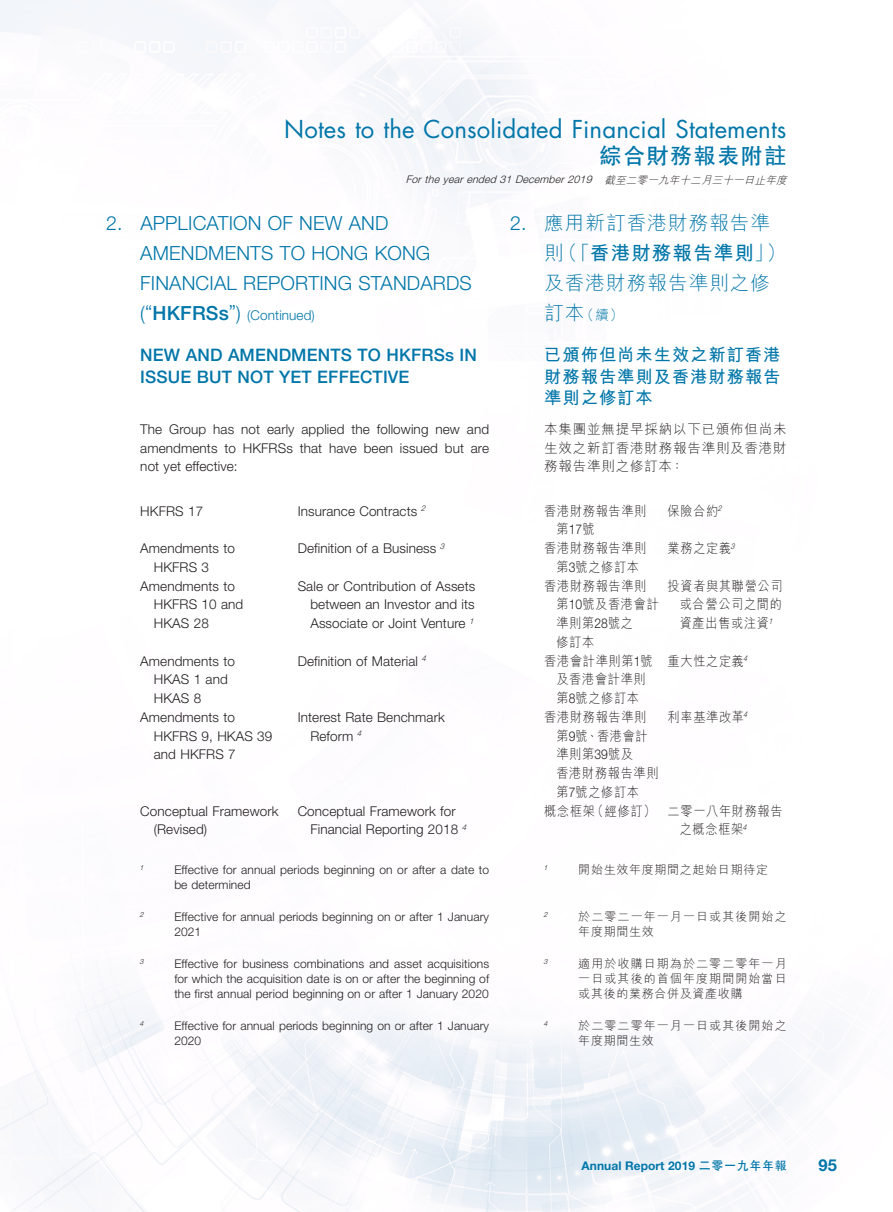
<style>
.page{position:relative;width:893px;height:1212px;background:#fff}
.page>*{position:absolute;margin:0;border:0;box-sizing:border-box;transform-origin:0 0}
.t1{font:24px "Futura Std";letter-spacing:.005em;color:#0076a9}
.t2{font:700 22.5px "C Hei 2 HK";letter-spacing:.045em;color:#0076a9}
.t3{font:300 19.5px/30px "Helvetica Neue LT Std";letter-spacing:.01em;color:#0076a9}
.t4{font:300 19.5px/30px "M Hei HK";letter-spacing:.06em;color:#0076a9}
.t5{font:500 17.25px/21.8px "Helvetica Neue LT Std";letter-spacing:.01em;color:#0076a9}
.t6{font:700 17.25px/21.8px "M Hei HK";letter-spacing:.06em;color:#0076a9;text-align:justify}
.t7{font:700 16.5px "Helvetica Neue LT Std";color:#0076a9}
.t8{font:300 13.5px/18.8px "Helvetica Neue LT Std";letter-spacing:.01em;color:#231f20}
.t9{font:300 13.5px/18.8px "M Hei HK";letter-spacing:.06em;color:#231f20;scale:.9 1}
.t10{font:300 13.5px/18.8px "M Hei HK";letter-spacing:.06em;color:#231f20;text-align:justify}
.t11{font:300 13.5px "Helvetica Neue LT Std";letter-spacing:.01em;color:#0076a9}
.t12{font:300 13.5px "M Hei HK";color:#0076a9}
.t13{font:300 12px/15px "Helvetica Neue LT Std";letter-spacing:.01em;color:#231f20}
.t14{font:300 12px/15px "M Hei HK";letter-spacing:.09em;color:#231f20}
.t15{font:700 12px "Helvetica Neue LT Std";letter-spacing:.005em;color:#0076a9}
.t16{font:300 12px "M Hei HK";letter-spacing:.06em;color:#231f20}
.t17{font:italic 300 10.5px "Helvetica Neue LT Std";color:#231f20}
.t18{font:italic 300 7.05px "Helvetica Neue LT Std";color:#231f20}
.s1{font-family:"M Hei HK"}
.s2{font-size:19.5px}
.s3{font-weight:500;font-size:19.5px}
.s4{font-family:"Helvetica Neue LT Std"}
.s5{font-weight:700}
.s6{font-family:"C Hei 2 HK"}
</style>
<div class="page">
<img style="left:0;top:0;width:836px;height:1212px">
<h1 class="t1" style="left:284px;top:114px;width:504px">Notes to the Consolidated Financial Statements</h1>
<h2 class="t2" style="left:599px;top:144px;width:189px">綜合財務報表附註</h2>
<p class="t17" style="left:406px;top:173px;width:385px">Fortheyearended 31 December2019 <span class="s1">截至二零一九年十二月三十一日止年度</span></p>
<h3 class="t3" style="left:140px;top:208px;width:333px;text-indent:-34px">2. APPLICATION OF NEW AND<br>AMENDMENTS TO HONG KONG<br>FINANCIAL REPORTING STANDARDS</h3>
<p class="t11" style="left:140px;top:307px;width:176px"><span class="s2">(“</span><span class="s3">HKFRSs</span><span class="s2">”)</span> (Continued)</p>
<p class="t5" style="left:140px;top:344px;width:338px">NEW AND AMENDMENTS TO HKFRSs IN<br>ISSUE BUT NOT YET EFFECTIVE</p>
<p class="t8" style="left:140px;top:419px;width:350px;text-align:justify">The Group has not early applied the following new and amendments to HKFRSs that have been issued but are not yet effective:</p>
<p class="t8" style="left:140px;top:501px;width:64px">HKFRS 17</p>
<p class="t8" style="left:298px;top:501px;width:131px">Insurance Contracts <sup>2</sup></p>
<p class="t8" style="left:154px;top:539px;width:83px;text-indent:-14px">Amendments to<br>HKFRS 3</p>
<p class="t8" style="left:298px;top:539px;width:150px">Definition of a Business <sup>3</sup></p>
<p class="t8" style="left:154px;top:576px;width:91px;text-indent:-14px">Amendments to<br>HKFRS 10 and<br>HKAS 28</p>
<p class="t8" style="left:310px;top:576px;width:167px;text-align:justify;text-indent:-13px">Sale or Contribution of Assets between an Investor and its Associate or Joint Venture <sup>1</sup></p>
<p class="t8" style="left:154px;top:651px;width:83px;text-indent:-14px">Amendments to<br>HKAS 1 and<br>HKAS 8</p>
<p class="t8" style="left:298px;top:651px;width:132px">Definition of Material <sup>4</sup></p>
<p class="t8" style="left:154px;top:707px;width:120px;text-indent:-14px">Amendments to<br>HKFRS 9, HKAS 39 and HKFRS 7</p>
<p class="t8" style="left:310px;top:707px;width:136px;text-indent:-13px">Interest Rate Benchmark<br>Reform <sup>4</sup></p>
<p class="t8" style="left:154px;top:801px;width:126px;text-indent:-14px">Conceptual Framework (Revised)</p>
<p class="t8" style="left:310px;top:801px;width:160px;text-indent:-13px">Conceptual Framework for<br>Financial Reporting 2018 <sup>4</sup></p>
<p class="t18" style="left:140px;top:863px;width:8px">1</p>
<p class="t13" style="left:174px;top:861px;width:316px">Effective for annual periods beginning on or after a date to be determined</p>
<p class="t18" style="left:140px;top:910px;width:8px">2</p>
<p class="t13" style="left:174px;top:908px;width:316px">Effective for annual periods beginning on or after 1 January<br>2021</p>
<p class="t18" style="left:140px;top:957px;width:8px">3</p>
<p class="t13" style="left:174px;top:955px;width:316px;text-align:justify">Effective for business combinations and asset acquisitions for which the acquisition date is on or after the beginning of the first annual period beginning on or after 1 January 2020</p>
<p class="t18" style="left:140px;top:1019px;width:8px">4</p>
<p class="t13" style="left:174px;top:1017px;width:316px">Effective for annual periods beginning on or after 1 January<br>2020</p>
<h3 class="t4" style="left:544px;top:208px;width:243px;text-indent:-34px"><span class="s4">2.</span> 應用新訂香港財務報告準則（「<span class="s5">香港財務報告準則</span>」）及香港財務報告準則之修</h3>
<p class="t12" style="left:544px;top:308px;width:80px"><span class="s2">訂本</span>（續）</p>
<p class="t6" style="left:544px;top:342px;width:238px">已頒佈但尚未生效之新訂香港財務報告準則及香港財務報告準則之修訂本</p>
<p class="t10" style="left:544px;top:419px;width:244px">本集團並無提早採納以下已頒佈但尚未生效之新訂香港財務報告準則及香港財務報告準則之修訂本：</p>
<p class="t9" style="left:556px;top:501px;width:101px;text-indent:-12px">香港財務報告準則第<span class="s4">17</span>號</p>
<p class="t9" style="left:668px;top:501px;width:64px">保險合約<sup>2</sup></p>
<p class="t9" style="left:544px;top:539px;width:115px;text-align:center">香港財務報告準則第<span class="s4">3</span>號之修訂本</p>
<p class="t9" style="left:668px;top:539px;width:78px">業務之定義<sup>3</sup></p>
<p class="t9" style="left:556px;top:576px;width:115px;text-indent:-12px">香港財務報告準則第<span class="s4">10</span>號及香港會計準則第<span class="s4">28</span>號之<br>修訂本</p>
<p class="t9" style="left:680px;top:576px;width:116px;text-align:justify;text-indent:-12px">投資者與其聯營公司或合營公司之間的資產出售或注資<sup>1</sup></p>
<p class="t9" style="left:544px;top:651px;width:122px;text-align:center">香港會計準則第<span class="s4">1</span>號及香港會計準則第<span class="s4">8</span>號之修訂本</p>
<p class="t9" style="left:668px;top:651px;width:93px">重大性之定義<sup>4</sup></p>
<p class="t9" style="left:556px;top:707px;width:115px;text-indent:-12px">香港財務報告準則第<span class="s4">9</span>號、香港會計準則第<span class="s4">39</span>號及<br>香港財務報告準則第<span class="s4">7</span>號之修訂本</p>
<p class="t9" style="left:668px;top:707px;width:93px">利率基準改革<sup>4</sup></p>
<p class="t9" style="left:680px;top:801px;width:116px;text-indent:-135px">概念框架（經修訂） 二零一八年財務報告之概念框架<sup>4</sup></p>
<p class="t18" style="left:544px;top:863px;width:8px">1</p>
<p class="t16" style="left:578px;top:863px;width:191px">開始生效年度期間之起始日期待定</p>
<p class="t18" style="left:544px;top:910px;width:8px">2</p>
<p class="t14" style="left:578px;top:908px;width:210px">於二零二一年一月一日或其後開始之年度期間生效</p>
<p class="t18" style="left:544px;top:957px;width:8px">3</p>
<p class="t14" style="left:578px;top:955px;width:210px;text-align:justify">適用於收購日期為於二零二零年一月一日或其後的首個年度期間開始當日或其後的業務合併及資產收購</p>
<p class="t18" style="left:544px;top:1019px;width:8px">4</p>
<p class="t14" style="left:578px;top:1017px;width:210px">於二零二零年一月一日或其後開始之年度期間生效</p>
<p class="t15" style="left:581px;top:1158px;width:207px">Annual Report 2019 <span class="s6">二零一九年年報</span></p>
<p class="t7" style="left:818px;top:1155px;width:20px">95</p>
</div>
